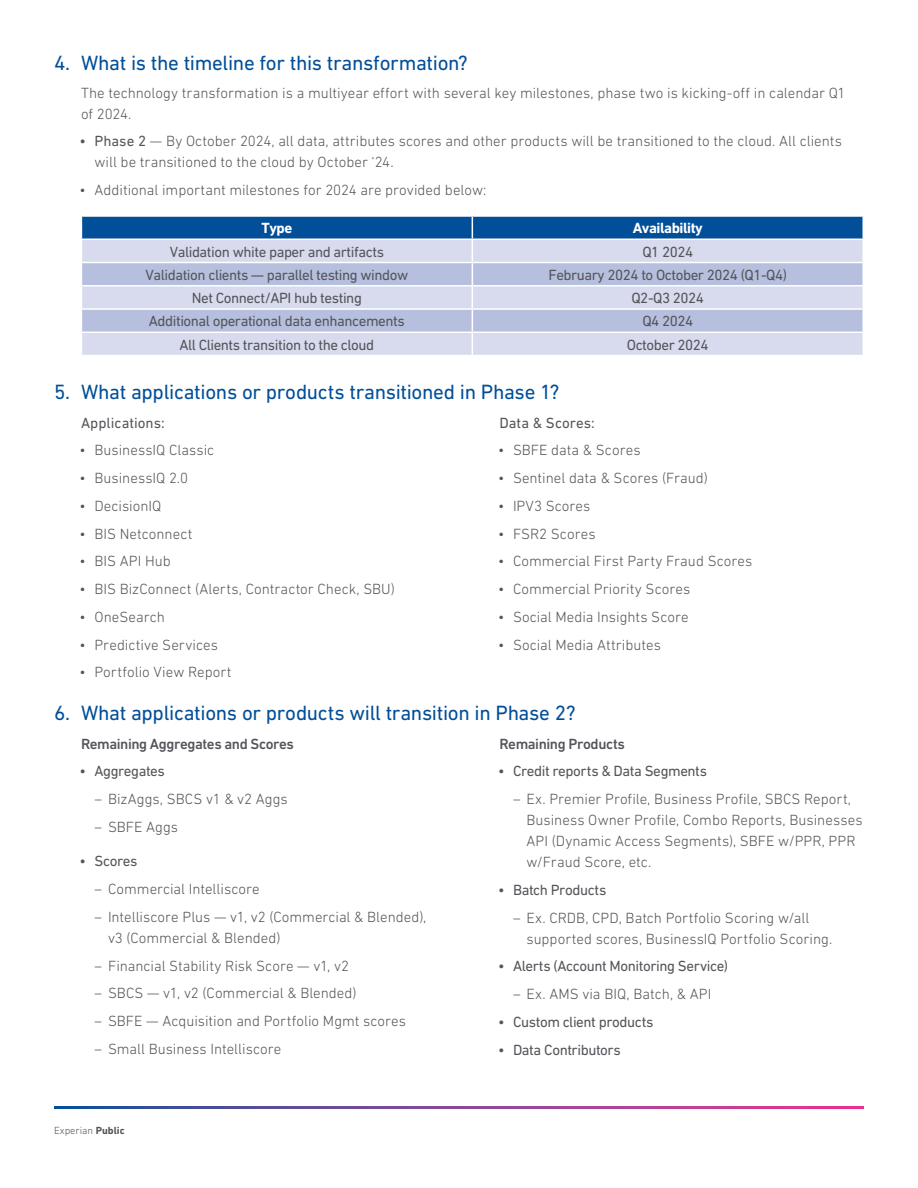
<style>
.page{position:relative;width:918px;height:1188px;background:#fff}
.page>*{position:absolute;margin:0;border:0;box-sizing:border-box;transform-origin:0 0}
.t1{font:21px "DIN Next W1 G";letter-spacing:-.015em;color:#014e99}
.Body_text_10_14{font:300 15px/21px "DIN Next W1 G";color:#54555a}
.Headline{font:15px "DIN Next W1 G";letter-spacing:-.03em;color:#54555a}
.Body_text_10_14-2{font:500 15px "DIN Next W1 G";letter-spacing:-.025em;color:#54555a}
.Body_text_10_14-3{font:15px "DIN Next W1 G";color:#54555a}
.Headline-2{font:700 15px "DIN Next W1 G";letter-spacing:-.03em;color:#fff}
.t2{font:300 10.5px "DIN Next W1 G";color:#54555a}
.s1{font-weight:400}
.s2{font-weight:700}
</style>
<div class="page">
<svg style="left:54px;top:1106px;width:810px;height:2px;background:#854697"></svg>
<svg style="left:81px;top:216px;width:782px;height:139px;background:#adbedb"></svg>
<hr style="left:472px;top:332px;width:392px;height:1px;background:#fff">
<hr style="left:862px;top:310px;width:2px;height:22px;background:#fff">
<p class="t1" style="left:54px;top:50px;width:415px">4. What is the timeline for this transformation?</p>
<p class="Body_text_10_14" style="left:81px;top:82px;width:766px">The technology transformation is a multiyear effort with several key milestones, phase two is kicking-off in calendar Q1 of 2024.</p>
<p class="Body_text_10_14" style="left:94px;top:130px;width:749px;text-indent:-15px"><span class="s1">• Phase 2</span> — By October 2024, all data, attributes scores and other products will be transitioned to the cloud. All clients will be transitioned to the cloud by October ‘24.</p>
<p class="Body_text_10_14" style="left:80px;top:179px;width:409px">• Additional important milestones for 2024 are provided below:</p>
<p class="Headline-2" style="left:261px;top:219px;width:32px">Type</p>
<p class="Headline-2" style="left:633px;top:219px;width:72px">Availability</p>
<p class="Headline" style="left:170px;top:243px;width:216px">Validation white paper and artifacts</p>
<p class="Headline" style="left:642px;top:243px;width:52px">Q1 2024</p>
<p class="Headline" style="left:145px;top:266px;width:264px">Validation clients — parallel testing window</p>
<p class="Headline" style="left:549px;top:266px;width:240px">February 2024 to October 2024 (Q1-Q4)</p>
<p class="Headline" style="left:192px;top:289px;width:172px">Net Connect/API hub testing</p>
<p class="Headline" style="left:631px;top:289px;width:74px">Q2-Q3 2024</p>
<p class="Headline" style="left:149px;top:313px;width:257px">Additional operational data enhancements</p>
<p class="Headline" style="left:642px;top:313px;width:52px">Q4 2024</p>
<p class="Headline" style="left:179px;top:336px;width:196px">All Clients transition to the cloud</p>
<p class="Headline" style="left:627px;top:336px;width:83px">October 2024</p>
<p class="t1" style="left:54px;top:380px;width:507px">5. What applications or products transitioned in Phase 1?</p>
<p class="Body_text_10_14-3" style="left:81px;top:414px;width:85px">Applications:</p>
<p class="Body_text_10_14" style="left:80px;top:440px;width:136px">• BusinessIQ Classic</p>
<p class="Body_text_10_14" style="left:80px;top:467px;width:110px">• BusinessIQ 2.0</p>
<p class="Body_text_10_14" style="left:80px;top:495px;width:83px">• DecisionIQ</p>
<p class="Body_text_10_14" style="left:80px;top:523px;width:114px">• BIS Netconnect</p>
<p class="Body_text_10_14" style="left:80px;top:551px;width:93px">• BIS API Hub</p>
<p class="Body_text_10_14" style="left:80px;top:578px;width:317px">• BIS BizConnect (Alerts, Contractor Check, SBU)</p>
<p class="Body_text_10_14" style="left:80px;top:606px;width:87px">• OneSearch</p>
<p class="Body_text_10_14" style="left:80px;top:634px;width:140px">• Predictive Services</p>
<p class="Body_text_10_14" style="left:80px;top:662px;width:154px">• Portfolio View Report</p>
<p class="Body_text_10_14-3" style="left:500px;top:414px;width:97px">Data &amp; Scores:</p>
<p class="Body_text_10_14" style="left:498px;top:440px;width:144px">• SBFE data &amp; Scores</p>
<p class="Body_text_10_14" style="left:498px;top:467px;width:211px">• Sentinel data &amp; Scores (Fraud)</p>
<p class="Body_text_10_14" style="left:498px;top:495px;width:94px">• IPV3 Scores</p>
<p class="Body_text_10_14" style="left:498px;top:523px;width:99px">• FSR2 Scores</p>
<p class="Body_text_10_14" style="left:498px;top:551px;width:256px">• Commercial First Party Fraud Scores</p>
<p class="Body_text_10_14" style="left:498px;top:578px;width:194px">• Commercial Priority Scores</p>
<p class="Body_text_10_14" style="left:498px;top:606px;width:192px">• Social Media Insights Score</p>
<p class="Body_text_10_14" style="left:498px;top:634px;width:165px">• Social Media Attributes</p>
<p class="t1" style="left:54px;top:701px;width:523px">6. What applications or products will transition in Phase 2?</p>
<p class="Body_text_10_14-2" style="left:81px;top:735px;width:215px">Remaining Aggregates and Scores</p>
<p class="Headline" style="left:80px;top:763px;width:87px">• Aggregates</p>
<p class="Body_text_10_14" style="left:94px;top:788px;width:195px">– BizAggs, SBCS v1 &amp; v2 Aggs</p>
<p class="Body_text_10_14" style="left:94px;top:816px;width:85px">– SBFE Aggs</p>
<p class="Headline" style="left:80px;top:853px;width:60px">• Scores</p>
<p class="Body_text_10_14" style="left:94px;top:878px;width:167px">– Commercial Intelliscore</p>
<p class="Body_text_10_14" style="left:108px;top:906px;width:320px;text-indent:-14px">– Intelliscore Plus — v1, v2 (Commercial &amp; Blended), v3 (Commercial &amp; Blended)</p>
<p class="Body_text_10_14" style="left:94px;top:955px;width:256px">– Financial Stability Risk Score — v1, v2</p>
<p class="Body_text_10_14" style="left:94px;top:983px;width:264px">– SBCS — v1, v2 (Commercial &amp; Blended)</p>
<p class="Body_text_10_14" style="left:94px;top:1010px;width:313px">– SBFE — Acquisition and Portfolio Mgmt scores</p>
<p class="Body_text_10_14" style="left:94px;top:1038px;width:188px">– Small Business Intelliscore</p>
<p class="t2" style="left:54px;top:1124px;width:72px">Experian <span class="s2">Public</span></p>
<p class="Body_text_10_14-2" style="left:500px;top:735px;width:127px">Remaining Products</p>
<p class="Headline" style="left:498px;top:763px;width:211px">• Credit reports &amp; Data Segments</p>
<p class="Body_text_10_14" style="left:526px;top:788px;width:338px;text-indent:-14px">– Ex. Premier Profile, Business Profile, SBCS Report, Business Owner Profile, Combo Reports, Businesses API (Dynamic Access Segments), SBFE w/PPR, PPR w/Fraud Score, etc.</p>
<p class="Headline" style="left:498px;top:881px;width:110px">• Batch Products</p>
<p class="Body_text_10_14" style="left:526px;top:907px;width:307px;text-indent:-14px">– Ex. CRDB, CPD, Batch Portfolio Scoring w/all supported scores, BusinessIQ Portfolio Scoring.</p>
<p class="Headline" style="left:498px;top:958px;width:232px">• Alerts (Account Monitoring Service)</p>
<p class="Body_text_10_14" style="left:513px;top:983px;width:200px">– Ex. AMS via BIQ, Batch, &amp; API</p>
<p class="Headline" style="left:498px;top:1013px;width:157px">• Custom client products</p>
<p class="Headline" style="left:498px;top:1041px;width:124px">• Data Contributors</p>
</div>
